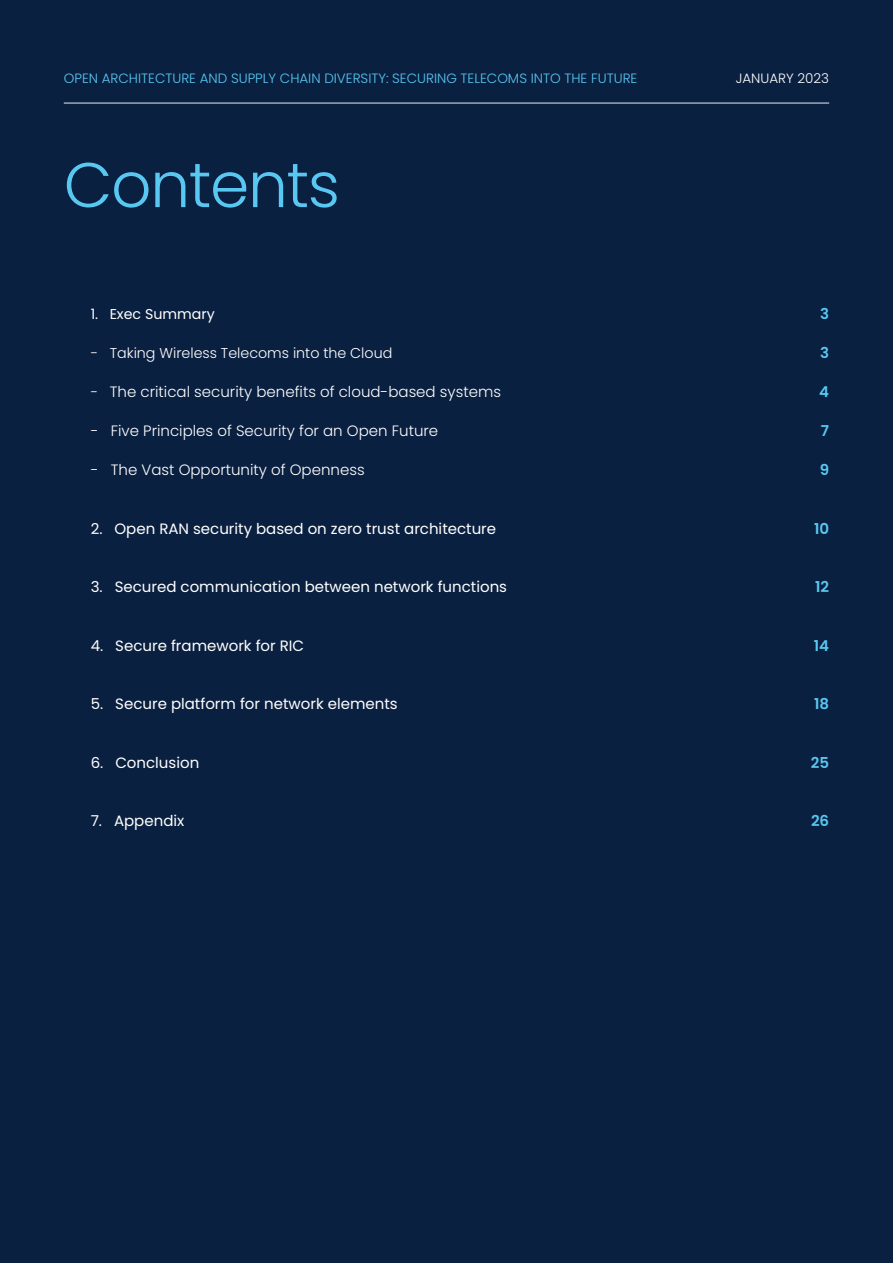
<style>
.page{position:relative;width:893px;height:1263px;background:#0a2040}
.page>*{position:absolute;margin:0;border:0;box-sizing:border-box;transform-origin:0 0}
.t1{font:300 63px "Poppins";letter-spacing:-.02em;color:#58c8f2}
.t2{font:15px "Poppins";color:#fff}
.t3{font:300 15px "Poppins";color:#fff}
.t4{font:600 15px "Poppins";color:#58c8f2}
.t5{font:300 14.25px "Poppins";color:#fff}
.t6{font:14.25px "Poppins";color:#fff}
.t7{font:300 13.5px "Poppins";color:#58c8f2}
.t8{font:300 13.5px "Poppins";color:#fff}
.s1{font-size:14.25px}
</style>
<div class="page">
<hr style="left:64px;top:103px;width:765px;height:1px;background:#eaecf2">
<p class="t7" style="left:64px;top:71px;width:575px">OPEN ARCHITECTURE AND SUPPLY CHAIN DIVERSITY: SECURING TELECOMS INTO THE FUTURE</p>
<p class="t8" style="left:736px;top:71px;width:95px">JANUARY 2023</p>
<p class="t1" style="left:64px;top:148px;width:278px">Contents</p>
<p class="t6" style="left:91px;top:306px;width:126px">1. Exec Summary</p>
<p class="t5" style="left:91px;top:345px;width:303px">- Taking Wireless Telecoms into the Cloud</p>
<p class="t3" style="left:91px;top:383px;width:412px"><span class="s1">-</span> The critical security benefits of cloud-based systems</p>
<p class="t3" style="left:91px;top:422px;width:349px">- Five Principles of Security for an Open Future</p>
<p class="t3" style="left:91px;top:461px;width:275px">- The Vast Opportunity of Openness</p>
<p class="t4" style="left:820px;top:305px;width:10px">3</p>
<p class="t4" style="left:820px;top:344px;width:10px">3</p>
<p class="t4" style="left:819px;top:383px;width:11px">4</p>
<p class="t4" style="left:821px;top:422px;width:10px">7</p>
<p class="t4" style="left:820px;top:461px;width:11px">9</p>
<p class="t2" style="left:91px;top:520px;width:407px">2. Open RAN security based on zero trust architecture</p>
<p class="t4" style="left:814px;top:520px;width:17px">10</p>
<p class="t2" style="left:91px;top:578px;width:418px">3. Secured communication between network functions</p>
<p class="t4" style="left:815px;top:578px;width:16px">12</p>
<p class="t2" style="left:91px;top:637px;width:215px">4. Secure framework for RIC</p>
<p class="t4" style="left:814px;top:637px;width:17px">14</p>
<p class="t2" style="left:91px;top:695px;width:308px">5. Secure platform for network elements</p>
<p class="t4" style="left:814px;top:695px;width:17px">18</p>
<p class="t2" style="left:91px;top:754px;width:110px">6. Conclusion</p>
<p class="t4" style="left:811px;top:754px;width:20px">25</p>
<p class="t2" style="left:91px;top:812px;width:95px">7. Appendix</p>
<p class="t4" style="left:811px;top:812px;width:20px">26</p>
</div>
